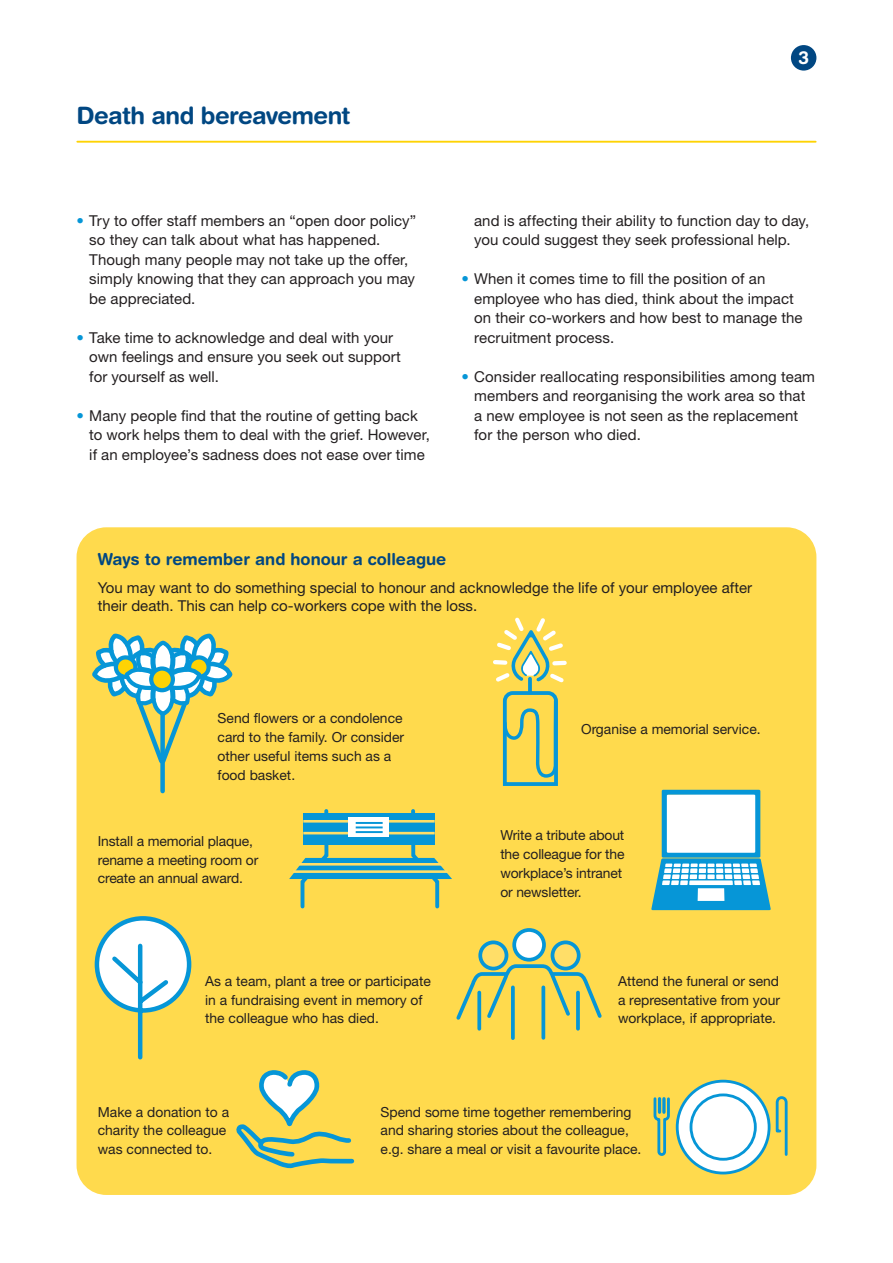
<style>
.page{position:relative;width:893px;height:1263px;background:#fff}
.page>*{position:absolute;margin:0;border:0;box-sizing:border-box;transform-origin:0 0}
.Small_A_Head__title{font:700 24px "Helvetica Rounded LT Std";letter-spacing:-.02em;color:#014782}
.Subtitle{font:700 18px "Helvetica Rounded LT Std";color:#fff}
.Box_Head{font:700 16.5px "Helvetica Rounded LT Std";color:#014782}
.Box_copy_Black{font:15px/19.5px "Helvetica Neue LT Std";letter-spacing:.005em;color:#231f20}
.Box_copy_Black-2{font:13.8px/18.8px "Helvetica Neue LT Std";color:#231f20}
.s1{color:#0696d7}
</style>
<div class="page">
<hr style="left:77px;top:141px;width:739px;height:2px;background:#fed304">
<div style="left:791px;top:45px;width:25px;height:26px;background:#014782;border-radius:50%"></div>
<div style="left:77px;top:527px;width:739px;height:668px;background:#ffda4d;border-radius:30px"></div>
<svg style="left:651px;top:790px;width:120px;height:120px;background:#9fd1d6"></svg>
<svg style="left:775px;top:1096px;width:13px;height:60px"></svg>
<div style="left:677px;top:1081px;width:92px;height:92px;background:#fff;border-radius:50%"></div>
<div style="left:676px;top:1080px;width:94px;height:94px;border:3px solid #0696d7;border-radius:50%"></div>
<div style="left:690px;top:1093px;width:67px;height:68px;border:3px solid #0696d7;border-radius:50%"></div>
<svg style="left:653px;top:1097px;width:17px;height:59px"></svg>
<svg style="left:90px;top:527px;width:513px;height:668px"></svg>
<p class="Small_A_Head__title" style="left:77px;top:101px;width:275px">Death and bereavement</p>
<p class="Subtitle" style="left:798px;top:47px;width:12px">3</p>
<p class="Box_copy_Black" style="left:89px;top:211px;width:328px;text-indent:-13px"><span class="s1">•</span> Try to offer staff members an “open door policy” so they can talk about what has happened.<br>Though many people may not take up the offer, simply knowing that they can approach you may be appreciated.</p>
<p class="Box_copy_Black" style="left:89px;top:328px;width:313px;text-indent:-13px"><span class="s1">•</span> Take time to acknowledge and deal with your own feelings and ensure you seek out support for yourself as well.</p>
<p class="Box_copy_Black" style="left:89px;top:406px;width:342px;text-indent:-13px"><span class="s1">•</span> Many people find that the routine of getting back to work helps them to deal with the grief. However, if an employee’s sadness does not ease over time</p>
<p class="Box_copy_Black" style="left:474px;top:211px;width:337px">and is affecting their ability to function day to day, you could suggest they seek professional help.</p>
<p class="Box_copy_Black" style="left:474px;top:269px;width:330px;text-indent:-13px"><span class="s1">•</span> When it comes time to fill the position of an employee who has died, think about the impact on their co-workers and how best to manage the recruitment process.</p>
<p class="Box_copy_Black" style="left:474px;top:367px;width:342px;text-indent:-13px"><span class="s1">•</span> Consider reallocating responsibilities among team members and reorganising the work area so that a new employee is not seen as the replacement for the person who died.</p>
<p class="Box_Head" style="left:98px;top:550px;width:350px">Ways to remember and honour a colleague</p>
<p class="Box_copy_Black" style="left:98px;top:578px;width:656px;line-height:18.8px">You may want to do something special to honour and acknowledge the life of your employee after their death. This can help co-workers cope with the loss.</p>
<p class="Box_copy_Black-2" style="left:218px;top:709px;width:188px">Send flowers or a condolence card to the family. Or consider other useful items such as a food basket.</p>
<p class="Box_copy_Black-2" style="left:98px;top:831px;width:162px">Install a memorial plaque, rename a meeting room or create an annual award.</p>
<p class="Box_copy_Black-2" style="left:205px;top:971px;width:227px">As a team, plant a tree or participate in a fundraising event in memory of the colleague who has died.</p>
<p class="Box_copy_Black-2" style="left:581px;top:719px;width:181px">Organise a memorial service.</p>
<p class="Box_copy_Black-2" style="left:500px;top:826px;width:126px">Write a tribute about the colleague for the workplace’s intranet or newsletter.</p>
<p class="Box_copy_Black-2" style="left:618px;top:971px;width:164px;text-align:justify">Attend the funeral or send a representative from your workplace, if appropriate.</p>
<p class="Box_copy_Black-2" style="left:98px;top:1102px;width:133px">Make a donation to a charity the colleague was connected to.</p>
<p class="Box_copy_Black-2" style="left:381px;top:1102px;width:262px">Spend some time together remembering and sharing stories about the colleague, e.g. share a meal or visit a favourite place.</p>
</div>
